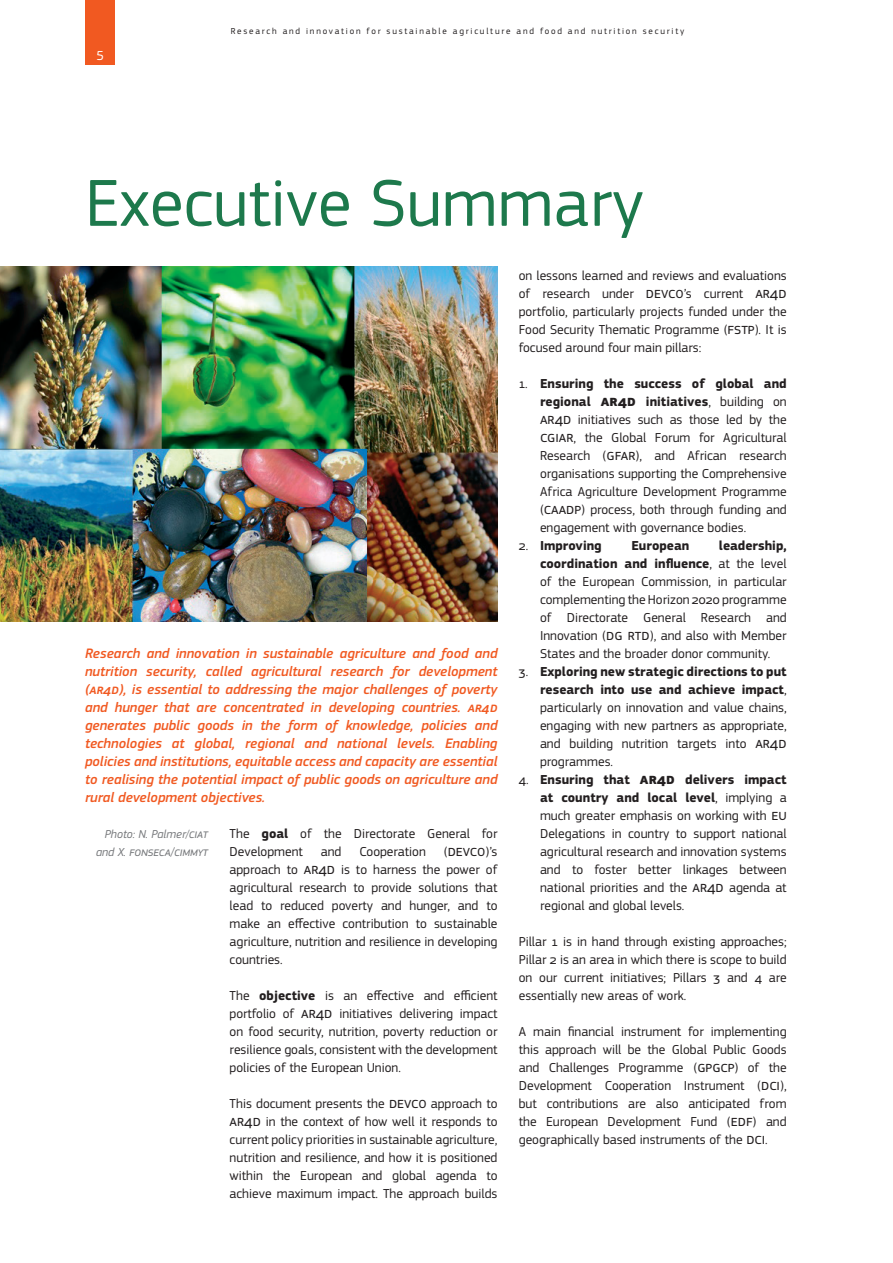
<style>
.page{position:relative;width:893px;height:1263px;background:#fff}
.page>*{position:absolute;margin:0;border:0;box-sizing:border-box;transform-origin:0 0}
.t1{font:69px "EC Square Sans Pro";color:#1d794c}
.t2{font:15.75px "EC Square Sans Pro";color:#231f20}
.t3{font:italic 500 14.25px/18px "EC Square Sans Pro";color:#f15921;text-align:justify}
.t4{font:13.5px/18px "EC Square Sans Pro";color:#231f20;text-align:justify}
.t5{font:700 13.5px "EC Square Sans Pro";color:#231f20}
.t6{font:13.5px "EC Square Sans Pro";color:#fff}
.t7{font:italic 12.75px "EC Square Sans Pro";color:#76787b}
.t8{font:italic 12px "EC Square Sans Pro";color:#76787b}
.t9{font:9px "EC Square Sans Pro";letter-spacing:.2em;color:#231f20}
.s1{font-size:12.75px}
.s2{font-size:12px}
.s3{font-weight:700}
.s4{font-size:13.5px}
.s5{font-size:15.75px}
.s6{font-weight:700;font-size:15.75px}
.s7{font-weight:400}
</style>
<div class="page">
<div style="left:85px;top:0;width:30px;height:65px;background:#f15921"></div>
<img style="left:0;top:266px;width:497px;height:356px">
<p class="t6" style="left:96px;top:47px;width:9px">5</p>
<p class="t9" style="left:231px;top:26px;width:455px">Research and innovation for sustainable agriculture and food and nutrition security</p>
<h1 class="t1" style="left:85px;top:163px;width:560px">Executive Summary</h1>
<p class="t3" style="left:85px;top:644px;width:414px">Research and innovation in sustainable agriculture and food and nutrition security, called agricultural research for development (Ar4D), is essential to addressing the major challenges of poverty and hunger that are concentrated in developing countries. Ar4D generates public goods in the form of knowledge, policies and technologies at global, regional and national levels. Enabling policies and institutions, equitable access and capacity are essential to realising the potential impact of public goods on agriculture and rural development objectives.</p>
<p class="t8" style="left:105px;top:827px;width:105px">Photo: N. Palmer/<span class="s1">CIAT</span></p>
<p class="t7" style="left:96px;top:844px;width:114px"><span class="s2">and X.</span> FONSECA/CIMMYT</p>
<p class="t4" style="left:230px;top:824px;width:269px">The <span class="s3">goal</span> of the Directorate General for<br>Development</p>
<p class="t4" style="left:321px;top:842px;width:22px">and</p>
<p class="t4" style="left:359px;top:842px;width:68px">Cooperation</p>
<p class="t2" style="left:444px;top:841px;width:55px"><span class="s4">(</span>DeVco<span class="s4">)’s</span></p>
<p class="t4" style="left:230px;top:860px;width:269px">approach to <span class="s5">ar4D</span> is to harness the power of agricultural research to provide solutions that lead to reduced poverty and hunger, and to make an effective contribution to sustainable agriculture, nutrition and resilience in developing countries.</p>
<p class="t4" style="left:230px;top:986px;width:269px">The <span class="s3">objective</span> is an effective and efficient portfolio of <span class="s5">ar4D</span> initiatives delivering impact on food security, nutrition, poverty reduction or resilience goals, consistent with the development policies of the European Union.</p>
<p class="t4" style="left:230px;top:1094px;width:269px">This document presents the <span class="s5">DeVco</span> approach to <span class="s5">ar4D</span> in the context of how well it responds to current policy priorities in sustainable agriculture, nutrition and resilience, and how it is positioned within the European and global agenda to achieve maximum impact. The approach builds</p>
<p class="t4" style="left:519px;top:266px;width:269px">on lessons learned and reviews and evaluations of research under <span class="s5">DeVco</span>’s current <span class="s5">ar4D </span>portfolio, particularly projects funded under the Food Security Thematic Programme (<span class="s5">FStP</span>). It is focused around four main pillars:</p>
<p class="t4" style="left:540px;top:374px;width:248px;text-indent:-21px">1. <span class="s3">Ensuring the success of global and regional</span> <span class="s6">AR4D</span> <span class="s3">initiatives</span>, building on <span class="s5">ar4D</span> initiatives such as those led by the <span class="s5">cGiar</span>, the Global Forum for Agricultural Research (<span class="s5">GFar</span>), and African research organisations supporting the Comprehensive Africa Agriculture Development Programme (<span class="s5">caaDP</span>) process, both through funding and engagement with governance bodies.</p>
<p class="t5" style="left:519px;top:537px;width:84px"><span class="s7">2.</span> Improving</p>
<p class="t5" style="left:631px;top:537px;width:59px">European</p>
<p class="t4" style="left:540px;top:536px;width:248px;text-indent:179px"><span class="s3">leadership, coordination and influence</span>, at the level of the European Commission, in particular complementing the Horizon 2020 programme of Directorate General Research and Innovation (<span class="s5">DG rtD</span>), and also with Member States and the broader donor community.</p>
<p class="t4" style="left:540px;top:662px;width:248px;text-indent:-21px">3. <span class="s3">Exploring new strategic directions to put research into use and achieve impact</span>, particularly on innovation and value chains, engaging with new partners as appropriate, and building nutrition targets into <span class="s5">ar4D </span>programmes.</p>
<p class="t4" style="left:540px;top:770px;width:248px;text-indent:-21px">4. <span class="s3">Ensuring that</span> <span class="s6">AR4D</span> <span class="s3">delivers impact at country and local level</span>, implying a much greater emphasis on working with <span class="s5">eU </span>Delegations in country to support national agricultural research and innovation systems and to foster better linkages between national priorities and the <span class="s5">ar4D</span> agenda at regional and global levels.</p>
<p class="t4" style="left:519px;top:932px;width:269px">Pillar 1 is in hand through existing approaches; Pillar 2 is an area in which there is scope to build on our current initiatives; Pillars 3 and 4 are essentially new areas of work.</p>
<p class="t4" style="left:519px;top:1022px;width:269px">A main financial instrument for implementing this approach will be the Global Public Goods and Challenges Programme (<span class="s5">GPGcP</span>) of the Development Cooperation Instrument (<span class="s5">Dci</span>), but contributions are also anticipated from the European Development Fund (<span class="s5">eDF</span>) and geographically based instruments of the <span class="s5">Dci</span>.</p>
</div>
